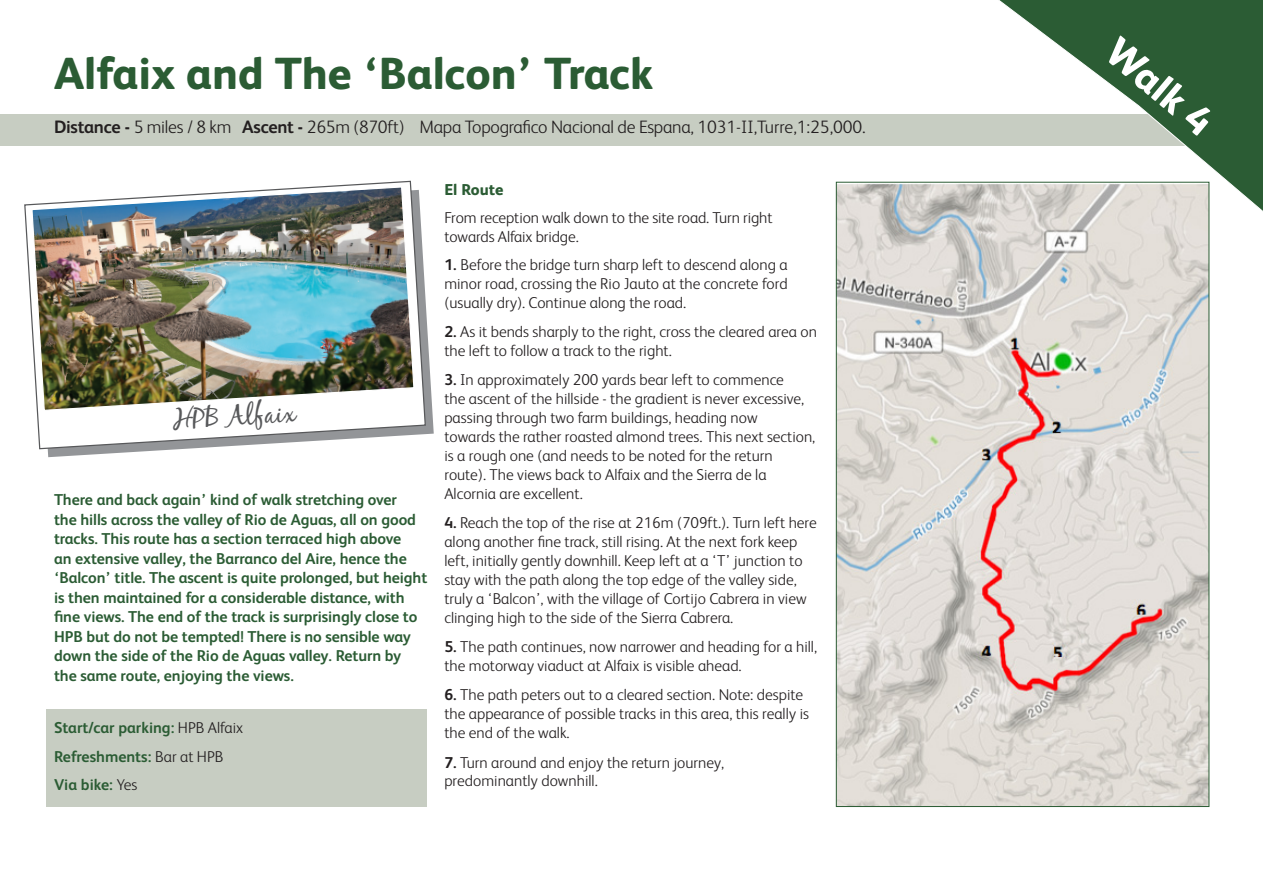
<style>
.page{position:relative;width:1263px;height:893px;background:#fff}
.page>*{position:absolute;margin:0;border:0;box-sizing:border-box;transform-origin:0 0}
.t1{font:800 45px "FS Albert";color:#2b5c34}
.t2{font:800 40.5px "FS Albert";color:#fff}
.t3{font:27.15px "Black Jack Pro";color:#57585a}
.t4{font:300 18px "FS Albert";letter-spacing:-.015em;color:#231f20}
.t5{font:300 15.75px/18.9px "FS Albert";color:#231f20}
.t6{font:700 15.75px/19.5px "FS Albert";letter-spacing:-.005em;color:#2b5c34}
.t7{font:800 15.75px "FS Albert";color:#2b5c34}
.s1{font-weight:700}
.s2{font-weight:300;color:#231f20}
</style>
<div class="page">
<div style="left:0;top:114px;width:1263px;height:32px;background:#c7cdc2"></div>
<svg style="left:987px;top:0;width:276px;height:221px"></svg>
<svg style="left:47px;top:325px;width:387px;height:132px"></svg>
<svg style="left:24px;top:180px;width:403px;height:270px"></svg>
<img style="left:31px;top:186px;width:384px;height:226px">
<div style="left:46px;top:709px;width:381px;height:97px;background:#c7cdc2"></div>
<img style="left:838px;top:184px;width:369px;height:621px">
<p class="t1" style="left:54px;top:48px;width:601px">Alfaix and The ‘Balcon’ Track</p>
<p class="t4" style="left:54px;top:117px;width:813px"><span class="s1">Distance -</span> 5 miles / 8 km <span class="s1">Ascent -</span> 265m (870ft) Mapa Topografico Nacional de Espana, 1031-II,Turre,1:25,000.</p>
<p class="t3" style="left:172px;top:404px;width:124px;rotate:-4deg">HPB Alfaix</p>
<p class="t6" style="left:54px;top:490px;width:375px">There and back again’ kind of walk stretching over<br>the hills across the valley of Rio de Aguas, all on good tracks. This route has a section terraced high above<br>an extensive valley, the Barranco del Aire, hence the ‘Balcon’ title. The ascent is quite prolonged, but height is then maintained for a considerable distance, with fine views. The end of the track is surprisingly close to HPB but do not be tempted! There is no sensible way down the side of the Rio de Aguas valley. Return by the same route, enjoying the views.</p>
<p class="t6" style="left:54px;top:718px;width:191px">Start/car parking: <span class="s2">HPB Alfaix</span></p>
<p class="t6" style="left:54px;top:746px;width:171px">Refreshments: <span class="s2">Bar at HPB</span></p>
<p class="t6" style="left:54px;top:775px;width:85px">Via bike: <span class="s2">Yes</span></p>
<p class="t7" style="left:444px;top:180px;width:61px">El Route</p>
<p class="t5" style="left:444px;top:208px;width:330px">From reception walk down to the site road. Turn right towards Alfaix bridge.</p>
<p class="t5" style="left:444px;top:255px;width:345px;text-align:justify"><span class="s1">1.</span> Before the bridge turn sharp left to descend along a minor road, crossing the Rio Jauto at the concrete ford (usually dry). Continue along the road.</p>
<p class="t5" style="left:444px;top:322px;width:374px"><span class="s1">2.</span> As it bends sharply to the right, cross the cleared area on the left to follow a track to the right.</p>
<p class="t5" style="left:444px;top:370px;width:372px"><span class="s1">3.</span> In approximately 200 yards bear left to commence<br>the ascent of the hillside - the gradient is never excessive, passing through two farm buildings, heading now<br>towards the rather roasted almond trees. This next section, is a rough one (and needs to be noted for the return route). The views back to Alfaix and the Sierra de la Alcornia are excellent.</p>
<p class="t5" style="left:444px;top:513px;width:374px"><span class="s1">4.</span> Reach the top of the rise at 216m (709ft.). Turn left here along another fine track, still rising. At the next fork keep left, initially gently downhill. Keep left at a ‘T’ junction to stay with the path along the top edge of the valley side, truly a ‘Balcon’, with the village of Cortijo Cabrera in view clinging high to the side of the Sierra Cabrera.</p>
<p class="t5" style="left:444px;top:637px;width:374px"><span class="s1">5.</span> The path continues, now narrower and heading for a hill, the motorway viaduct at Alfaix is visible ahead.</p>
<p class="t5" style="left:444px;top:685px;width:366px"><span class="s1">6.</span> The path peters out to a cleared section. Note: despite the appearance of possible tracks in this area, this really is the end of the walk.</p>
<p class="t5" style="left:444px;top:753px;width:281px"><span class="s1">7.</span> Turn around and enjoy the return journey, predominantly downhill.</p>
<p class="t2" style="left:1126px;top:28px;width:128px;rotate:40deg">Walk 4</p>
</div>
